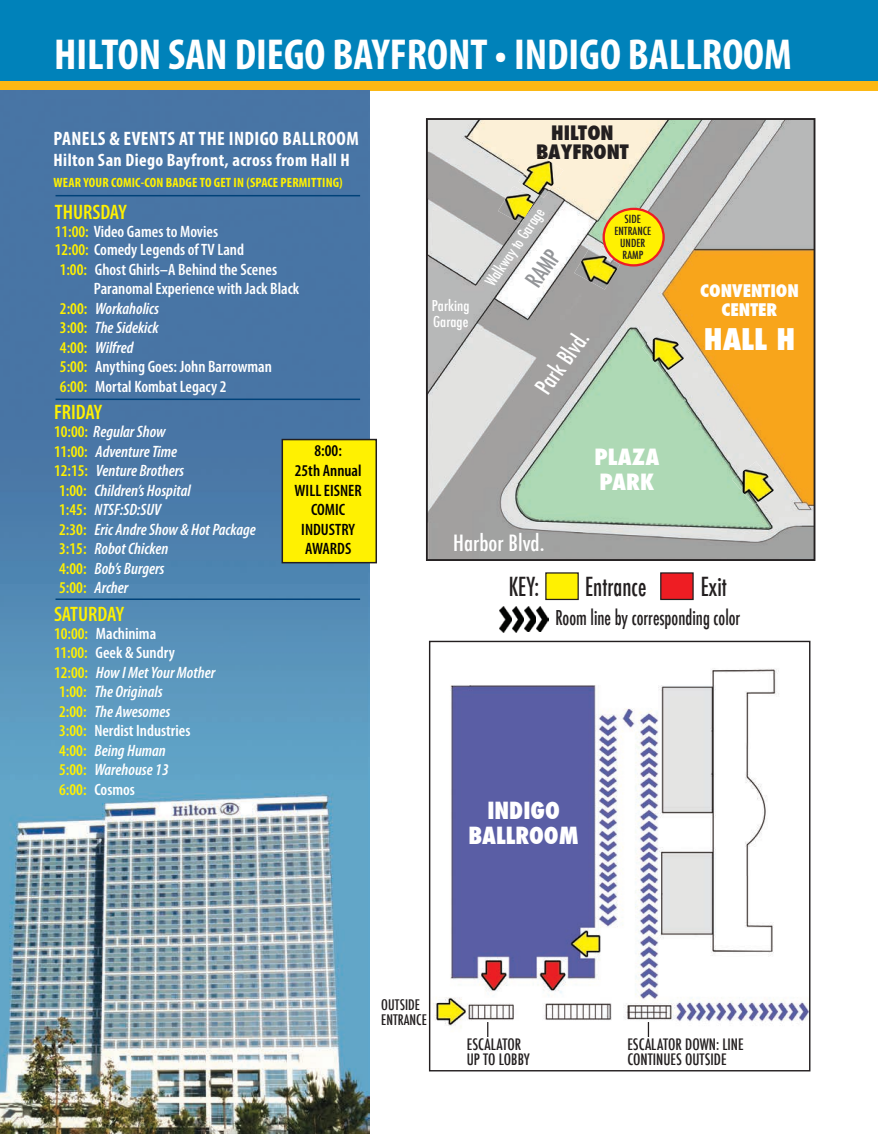
<style>
.page{position:relative;width:878px;height:1134px;background:#fff}
.page>*{position:absolute;margin:0;border:0;box-sizing:border-box;transform-origin:0 0}
.t1{font:700 condensed 43.5px "Myriad Pro";color:#fff}
.t2{font:800 condensed 29.1px "Futura";color:#fff;scale:1.06 1}
.t3{font:500 condensed 25.65px "Futura";color:#231f20;scale:.88 1}
.t4{font:800 condensed 23.1px/24.9px "Futura";color:#fff;text-align:center}
.t5{font:500 condensed 22.65px "Futura";color:#fff}
.t6{font:500 condensed 22.65px "Futura";color:#939598}
.t7{font:500 condensed 21.9px "Futura";color:#fff;scale:1.06 1}
.t8{font:800 condensed 21.9px/24.6px "Futura";color:#fff;scale:1.06 1}
.t9{font:600 condensed 21px "Myriad Pro";color:#fff101}
.t10{font:500 condensed 19.95px "Futura";color:#231f20;scale:.88 1}
.t11{font:700 condensed 19.5px "Myriad Pro";letter-spacing:.02em;color:#fff}
.t12{font:800 condensed 19.5px/19.5px "Futura";color:#231f20;text-align:center;scale:1.06 1}
.t13{font:700 condensed 18px "Myriad Pro";letter-spacing:.02em;color:#fff}
.t14{font:800 condensed 16.95px/19.5px "Futura";color:#fff;text-align:center;scale:1.06 1}
.t15{font:italic 600 condensed 16.5px "Myriad Pro";color:#fff}
.t16{font:600 condensed 16.5px/18px "Myriad Pro";color:#fff}
.t17{font:600 condensed 16.5px/19.5px "Myriad Pro";color:#000001;text-align:center}
.t18{font:500 condensed 15.45px/15.5px "Futura";color:#231f20}
.t19{font:500 condensed 15.15px "Futura";color:#fff}
.t20{font:500 condensed 14.55px/15.8px "Futura";color:#fff;scale:1.06 1}
.t21{font:500 condensed 14.25px/15.6px "Futura";color:#231f20}
.t22{font:700 condensed 13.5px "Myriad Pro";letter-spacing:.01em;color:#fff101}
.t23{font:500 condensed 10.95px/12.1px "Futura";color:#231f20;text-align:center;scale:1.06 1}
.s1{color:#fff101}
.s2{font-style:normal;color:#fff101}
</style>
<div class="page">
<div style="left:0;top:0;width:878px;height:83px;background:#0082ba"></div>
<div style="left:0;top:81px;width:878px;height:10px;background:#fcb814"></div>
<img style="left:429px;top:121px;width:383px;height:437px">
<div style="left:426px;top:118px;width:389px;height:443px;border:2px solid #231f20"></div>
<img style="left:574px;top:248px;width:46px;height:42px">
<img style="left:498px;top:186px;width:38px;height:38px">
<img style="left:518px;top:155px;width:45px;height:43px">
<svg style="left:537px;top:154px;width:9px;height:5px"></svg>
<img style="left:642px;top:329px;width:46px;height:44px">
<img style="left:731px;top:461px;width:46px;height:45px">
<div style="left:603px;top:209px;width:60px;height:56px;background:#fff101;border-radius:50%"></div>
<div style="left:602px;top:208px;width:62px;height:59px;border:2px solid #ee1d23;border-radius:50%"></div>
<div style="left:545px;top:572px;width:33px;height:28px;background:#fff101;border:1px solid #231f20"></div>
<div style="left:660px;top:572px;width:33px;height:28px;background:#ee1d23;border:1px solid #231f20"></div>
<img style="left:500px;top:607px;width:24px;height:26px">
<img style="left:525px;top:607px;width:24px;height:24px">
<img style="left:432px;top:668px;width:376px;height:369px">
<svg style="left:487px;top:1022px;width:1px;height:15px"></svg>
<svg style="left:647px;top:1022px;width:2px;height:15px"></svg>
<img style="left:0;top:91px;width:369px;height:1043px">
<hr style="left:56px;top:598px;width:304px;height:2px;background:#004279">
<hr style="left:56px;top:399px;width:304px;height:1px;background:#004279">
<hr style="left:56px;top:195px;width:304px;height:1px;background:#004279">
<div style="left:281px;top:439px;width:96px;height:124px;background:#fff101;border:2px solid #231f20"></div>
<h1 class="t1" style="left:54px;top:27px;width:739px">HILTON SAN DIEGO BAYFRONT • INDIGO BALLROOM</h1>
<p class="t11" style="left:54px;top:127px;width:306px">PANELS &amp; EVENTS AT THE INDIGO BALLROOM</p>
<p class="t13" style="left:54px;top:149px;width:298px">Hilton San Diego Bayfront, across from Hall H</p>
<p class="t22" style="left:54px;top:174px;width:290px">WEAR YOUR COMIC-CON BADGE TO GET IN (SPACE PERMITTING)</p>
<p class="t9" style="left:55px;top:201px;width:74px">THURSDAY</p>
<p class="t16" style="left:55px;top:223px;width:191px"><span class="s1">11:00:</span> Video Games to Movies<br><span class="s1">12:00:</span> Comedy Legends of TV Land</p>
<p class="t16" style="left:60px;top:260px;width:219px"><span class="s1">1:00:</span> Ghost Ghirls–A Behind the Scenes</p>
<p class="t16" style="left:94px;top:280px;width:207px">Paranomal Experience with Jack Black</p>
<p class="t15" style="left:60px;top:299px;width:101px"><span class="s2">2:00:</span> Workaholics</p>
<p class="t15" style="left:60px;top:319px;width:100px"><span class="s2">3:00:</span> The Sidekick</p>
<p class="t15" style="left:60px;top:338px;width:75px"><span class="s2">4:00:</span> Wilfred</p>
<p class="t16" style="left:60px;top:358px;width:213px"><span class="s1">5:00:</span> Anything Goes: John Barrowman</p>
<p class="t16" style="left:60px;top:377px;width:168px"><span class="s1">6:00:</span> Mortal Kombat Legacy 2</p>
<p class="t9" style="left:54px;top:401px;width:50px">FRIDAY</p>
<p class="t15" style="left:54px;top:423px;width:113px"><span class="s2">10:00:</span> Regular Show</p>
<p class="t15" style="left:54px;top:442px;width:125px"><span class="s2">11:00:</span> Adventure Time</p>
<p class="t15" style="left:54px;top:462px;width:132px"><span class="s2">12:15:</span> Venture Brothers</p>
<p class="t15" style="left:59px;top:481px;width:133px"><span class="s2">1:00:</span> Children’s Hospital</p>
<p class="t15" style="left:59px;top:501px;width:103px"><span class="s2">1:45:</span> NTSF:SD:SUV</p>
<p class="t15" style="left:59px;top:520px;width:198px"><span class="s2">2:30:</span> Eric Andre Show &amp; Hot Package</p>
<p class="t15" style="left:59px;top:540px;width:110px"><span class="s2">3:15:</span> Robot Chicken</p>
<p class="t15" style="left:59px;top:559px;width:107px"><span class="s2">4:00:</span> Bob’s Burgers</p>
<p class="t15" style="left:59px;top:579px;width:71px"><span class="s2">5:00:</span> Archer</p>
<p class="t9" style="left:54px;top:603px;width:71px">SATURDAY</p>
<p class="t16" style="left:54px;top:625px;width:104px"><span class="s1">10:00:</span> Machinima</p>
<p class="t16" style="left:54px;top:644px;width:122px"><span class="s1">11:00:</span> Geek &amp; Sundry</p>
<p class="t15" style="left:54px;top:664px;width:163px"><span class="s2">12:00:</span> How I Met Your Mother</p>
<p class="t15" style="left:59px;top:683px;width:105px"><span class="s2">1:00:</span> The Originals</p>
<p class="t15" style="left:59px;top:703px;width:113px"><span class="s2">2:00:</span> The Awesomes</p>
<p class="t16" style="left:59px;top:722px;width:133px"><span class="s1">3:00:</span> Nerdist Industries</p>
<p class="t15" style="left:59px;top:742px;width:108px"><span class="s2">4:00:</span> Being Human</p>
<p class="t15" style="left:59px;top:761px;width:111px"><span class="s2">5:00:</span> Warehouse 13</p>
<p class="t16" style="left:59px;top:781px;width:77px"><span class="s1">6:00:</span> Cosmos</p>
<p class="t17" style="left:294px;top:442px;width:69px">8:00:<br>25th Annual<br>WILL EISNER<br>COMIC<br>INDUSTRY<br>AWARDS</p>
<p class="t12" style="left:536px;top:123px;width:89px">HILTON<br>BAYFRONT</p>
<p class="t20" style="left:432px;top:298px;width:37px">Parking<br>Garage</p>
<p class="t19" style="left:481px;top:279px;width:93px;rotate:-56deg">Walkway to Garage</p>
<h3 class="t6" style="left:520px;top:275px;width:42px;rotate:-53deg">RAMP</h3>
<h3 class="t5" style="left:529px;top:382px;width:73px;rotate:-53deg">Park Blvd.</h3>
<p class="t23" style="left:614px;top:213px;width:36px">SIDE<br>ENTRANCE<br>UNDER<br>RAMP</p>
<h3 class="t8" style="left:594px;top:445px;width:63px">PLAZA<br>PARK</h3>
<h3 class="t7" style="left:453px;top:529px;width:88px">Harbor Blvd.</h3>
<p class="t14" style="left:700px;top:281px;width:95px">CONVENTION<br>CENTER</p>
<h2 class="t2" style="left:703px;top:320px;width:88px">HALL H</h2>
<h3 class="t3" style="left:508px;top:570px;width:36px">KEY:</h3>
<h3 class="t3" style="left:585px;top:570px;width:71px">Entrance</h3>
<h3 class="t3" style="left:700px;top:570px;width:31px">Exit</h3>
<p class="t10" style="left:555px;top:605px;width:211px">Room line by corresponding color</p>
<h3 class="t4" style="left:468px;top:798px;width:112px">INDIGO<br>BALLROOM</h3>
<p class="t21" style="left:381px;top:997px;width:47px">OUTSIDE<br>ENTRANCE</p>
<p class="t18" style="left:467px;top:1037px;width:65px">ESCALATOR<br>UP TO LOBBY</p>
<p class="t18" style="left:627px;top:1037px;width:118px">ESCALATOR DOWN: LINE<br>CONTINUES OUTSIDE</p>
</div>
